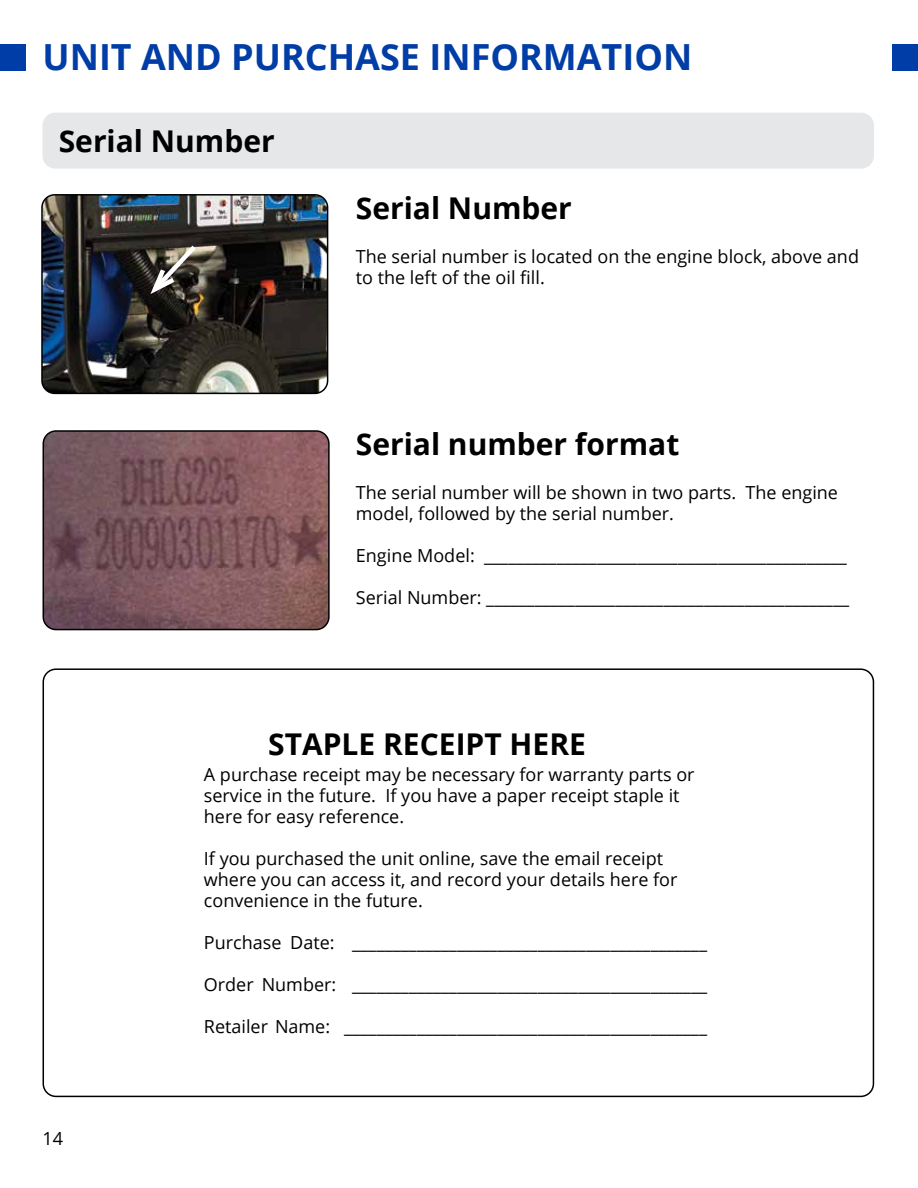
<style>
.page{position:relative;width:918px;height:1188px;background:#fff}
.page>*{position:absolute;margin:0;border:0;box-sizing:border-box;transform-origin:0 0}
.t1{font:700 36px "Open Sans";color:#003da6}
.t2{font:700 30px "Open Sans";color:#000}
.t3{font:18px/21px "Open Sans";color:#000}
</style>
<div class="page">
<div style="left:43px;top:668px;width:831px;height:429px;border:2px solid #000;border-radius:13px"></div>
<div style="left:43px;top:113px;width:831px;height:56px;background:#e6e7e8;border-radius:13px"></div>
<img style="left:44px;top:195px;width:284px;height:198px">
<div style="left:41px;top:194px;width:287px;height:200px;border:2px solid #000;border-radius:13px"></div>
<div style="left:0;top:44px;width:26px;height:27px;background:#003da6"></div>
<div style="left:892px;top:44px;width:26px;height:27px;background:#003da6"></div>
<svg style="left:146px;top:241px;width:54px;height:58px;background:#5b574e"></svg>
<img style="left:43px;top:431px;width:284px;height:199px">
<div style="left:43px;top:430px;width:287px;height:200px;border:2px solid #000;border-radius:13px"></div>
<h1 class="t1" style="left:43px;top:32px;width:651px">UNIT AND PURCHASE INFORMATION</h1>
<h2 class="t2" style="left:59px;top:120px;width:217px">Serial Number</h2>
<h2 class="t2" style="left:356px;top:187px;width:217px">Serial Number</h2>
<p class="t3" style="left:356px;top:245px;width:505px">The serial number is located on the engine block, above and to the left of the oil fill.</p>
<h2 class="t2" style="left:356px;top:423px;width:325px">Serial number format</h2>
<p class="t3" style="left:356px;top:481px;width:484px">The serial number will be shown in two parts. The engine model, followed by the serial number.</p>
<p class="t3" style="left:356px;top:544px;width:493px">Engine Model: _____________________________________________</p>
<p class="t3" style="left:356px;top:586px;width:495px">Serial Number: _____________________________________________</p>
<h2 class="t2" style="left:268px;top:723px;width:319px">STAPLE RECEIPT HERE</h2>
<p class="t3" style="left:43px;top:1128px;width:22px">14</p>
<p class="t3" style="left:204px;top:764px;width:492px">A purchase receipt may be necessary for warranty parts or service in the future. If you have a paper receipt staple it here for easy reference.</p>
<p class="t3" style="left:204px;top:848px;width:475px">If you purchased the unit online, save the email receipt where you can access it, and record your details here for convenience in the future.</p>
<p class="t3" style="left:204px;top:932px;width:505px">Purchase Date: ____________________________________________</p>
<p class="t3" style="left:204px;top:974px;width:505px">Order Number: ____________________________________________</p>
<p class="t3" style="left:204px;top:1016px;width:505px">Retailer Name: _____________________________________________</p>
</div>
